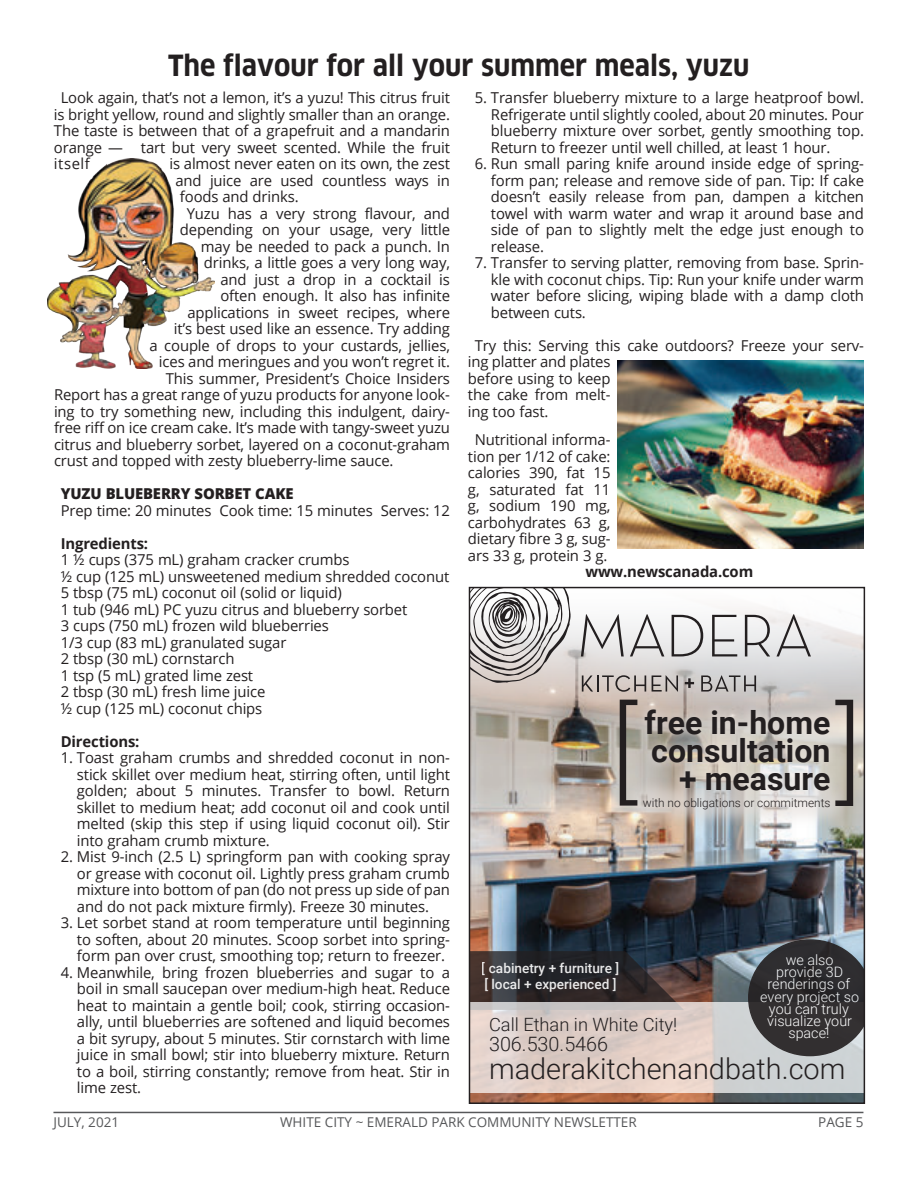
<style>
.page{position:relative;width:918px;height:1188px;background:#fff}
.page>*{position:absolute;margin:0;border:0;box-sizing:border-box;transform-origin:0 0}
.t1{font:300 110.1px "Roboto";color:#231f20}
.t2{font:300 109.8px "Roboto";color:#231f20}
.t3{font:700 32.1px/27.8px "Roboto";color:#231f20}
.t4{font:300 28.95px "Roboto";color:#231f20}
.Body_Text{font:700 28.5px "Clan OT Narr";color:#231f20}
.t5{font:300 19.8px "Roboto";color:#231f20}
.t6{font:300 18.3px "Roboto";color:#231f20}
.Body_Text-2{font:15px/16.5px "Open Sans";letter-spacing:-.01em;color:#231f20;text-align:justify}
.Body_Text-3{font:700 15px "Open Sans";letter-spacing:-.01em;color:#231f20}
.Body_Text-4{font:800 15px "Open Sans";letter-spacing:-.01em;color:#231f20}
.t7{font:300 14.4px/12.1px "Roboto";color:#fff;text-align:center}
.t8{font:500 13.65px/15.3px "Roboto";color:#fff}
.t9{font:13.5px "Open Sans";color:#57585a}
.t10{font:300 11.85px "Roboto";color:#231f20}
</style>
<div class="page">
<img style="left:471px;top:607px;width:392px;height:495px">
<svg style="left:471px;top:951px;width:213px;height:51px;background:#312d2f"></svg>
<svg style="left:581px;top:614px;width:43px;height:42px"></svg>
<svg style="left:630px;top:614px;width:34px;height:42px"></svg>
<svg style="left:672px;top:615px;width:31px;height:41px"></svg>
<svg style="left:712px;top:615px;width:25px;height:41px"></svg>
<svg style="left:745px;top:615px;width:25px;height:41px"></svg>
<svg style="left:776px;top:614px;width:35px;height:42px"></svg>
<svg style="left:582px;top:675px;width:64px;height:17px"></svg>
<svg style="left:652px;top:675px;width:26px;height:17px"></svg>
<svg style="left:685px;top:678px;width:9px;height:10px"></svg>
<svg style="left:701px;top:675px;width:55px;height:17px"></svg>
<svg style="left:471px;top:589px;width:100px;height:94px"></svg>
<div style="left:622px;top:776px;width:230px;height:55px;background:#e5deda;opacity:.62"></div>
<div style="left:635px;top:700px;width:205px;height:101px;background:#e5deda;opacity:.75"></div>
<svg style="left:471px;top:1002px;width:392px;height:91px;background:#dacfca"></svg>
<svg style="left:748px;top:939px;width:115px;height:117px;background:#454548"></svg>
<hr style="left:53px;top:1112px;width:810px;height:1px;background:#57585a">
<img style="left:48px;top:159px;width:167px;height:210px">
<img style="left:618px;top:360px;width:245px;height:188px">
<p class="Body_Text" style="left:168px;top:49px;width:583px">The flavour for all your summer meals, yuzu</p>
<p class="Body_Text-2" style="left:54px;top:89px;width:398px;text-indent:7px">Look again, that’s not a lemon, it’s a yuzu! This citrus fruit is bright yellow, round and slightly smaller than an orange.<br>The taste is between that of a grapefruit and a mandarin orange — tart but very sweet scented. While the fruit itself</p>
<p class="Body_Text-2" style="left:175px;top:155px;width:276px;text-indent:-6px">is almost never eaten on its own, the zest and juice are used countless ways in foods and drinks.</p>
<p class="Body_Text-2" style="left:150px;top:204px;width:302px;text-align:right">Yuzu has a very strong flavour, and depending on your usage, very little may be needed to pack a punch. In<br>drinks, a little goes a very long way,<br>and just a drop in a cocktail is<br>often enough. It also has infinite applications in sweet recipes, where<br>it’s best used like an essence. Try adding<br>a couple of drops to your custards, jellies, ices and meringues and you won’t regret it.</p>
<p class="Body_Text-2" style="left:54px;top:369px;width:398px;text-indent:112px">This summer, President’s Choice Insiders Report has a great range of yuzu products for anyone look&shy;ing to try something new, including this indulgent, dairy&shy;free riff on ice cream cake. It’s made with tangy-sweet yuzu citrus and blueberry sorbet, layered on a coconut-graham crust and topped with zesty blueberry-lime sauce.</p>
<p class="Body_Text-4" style="left:61px;top:482px;width:234px">YUZU BLUEBERRY SORBET CAKE</p>
<p class="Body_Text-2" style="left:61px;top:501px;width:391px">Prep time: 20 minutes Cook time: 15 minutes Serves: 12</p>
<p class="Body_Text-3" style="left:61px;top:533px;width:89px">Ingredients:</p>
<p class="Body_Text-2" style="left:61px;top:551px;width:290px">1 ½ cups (375 mL) graham cracker crumbs</p>
<p class="Body_Text-2" style="left:61px;top:567px;width:390px">½ cup (125 mL) unsweetened medium shredded coconut</p>
<p class="Body_Text-2" style="left:61px;top:584px;width:283px">5 tbsp (75 mL) coconut oil (solid or liquid)</p>
<p class="Body_Text-2" style="left:61px;top:600px;width:348px">1 tub (946 mL) PC yuzu citrus and blueberry sorbet</p>
<p class="Body_Text-2" style="left:61px;top:617px;width:270px">3 cups (750 mL) frozen wild blueberries</p>
<p class="Body_Text-2" style="left:61px;top:633px;width:227px">1/3 cup (83 mL) granulated sugar</p>
<p class="Body_Text-2" style="left:61px;top:650px;width:175px">2 tbsp (30 mL) cornstarch</p>
<p class="Body_Text-2" style="left:61px;top:666px;width:194px">1 tsp (5 mL) grated lime zest</p>
<p class="Body_Text-2" style="left:61px;top:683px;width:206px">2 tbsp (30 mL) fresh lime juice</p>
<p class="Body_Text-2" style="left:61px;top:699px;width:203px">½ cup (125 mL) coconut chips</p>
<p class="Body_Text-3" style="left:61px;top:731px;width:80px">Directions:</p>
<p class="Body_Text-2" style="left:77px;top:749px;width:375px;text-indent:-16px">1. Toast graham crumbs and shredded coconut in non&shy;stick skillet over medium heat, stirring often, until light golden; about 5 minutes. Transfer to bowl. Return skillet to medium heat; add coconut oil and cook until melted (skip this step if using liquid coconut oil). Stir into graham crumb mixture.</p>
<p class="Body_Text-2" style="left:77px;top:848px;width:375px;text-indent:-16px">2. Mist 9-inch (2.5 L) springform pan with cooking spray or grease with coconut oil. Lightly press graham crumb mixture into bottom of pan (do not press up side of pan and do not pack mixture firmly). Freeze 30 minutes.</p>
<p class="Body_Text-2" style="left:77px;top:914px;width:375px;text-indent:-16px">3. Let sorbet stand at room temperature until beginning to soften, about 20 minutes. Scoop sorbet into spring&shy;form pan over crust, smoothing top; return to freezer.</p>
<p class="Body_Text-2" style="left:77px;top:963px;width:375px;text-indent:-16px">4. Meanwhile, bring frozen blueberries and sugar to a boil in small saucepan over medium-high heat. Reduce heat to maintain a gentle boil; cook, stirring occasion&shy;ally, until blueberries are softened and liquid becomes a bit syrupy, about 5 minutes. Stir cornstarch with lime juice in small bowl; stir into blueberry mixture. Return to a boil, stirring constantly; remove from heat. Stir in lime zest.</p>
<p class="Body_Text-2" style="left:491px;top:89px;width:375px;text-indent:-16px">5. Transfer blueberry mixture to a large heatproof bowl.<br>Refrigerate until slightly cooled, about 20 minutes. Pour blueberry mixture over sorbet, gently smoothing top.<br>Return to freezer until well chilled, at least 1 hour.</p>
<p class="Body_Text-2" style="left:491px;top:155px;width:375px;text-indent:-16px">6. Run small paring knife around inside edge of spring&shy;form pan; release and remove side of pan. Tip: If cake doesn’t easily release from pan, dampen a kitchen towel with warm water and wrap it around base and side of pan to slightly melt the edge just enough to release.</p>
<p class="Body_Text-2" style="left:491px;top:254px;width:375px;text-indent:-16px">7. Transfer to serving platter, removing from base. Sprin&shy;kle with coconut chips. Tip: Run your knife under warm water before slicing, wiping blade with a damp cloth between cuts.</p>
<p class="Body_Text-2" style="left:468px;top:336px;width:398px;text-align:left;text-indent:7px">Try this: Serving this cake outdoors? Freeze your serv&shy;ing platter and plates<br>before using to keep<br>the cake from melt-<br>ing too fast.</p>
<p class="Body_Text-2" style="left:468px;top:431px;width:144px;text-align:center">Nutritional informa&shy;tion per 1/12 of cake: calories 390, fat 15 g, saturated fat 11 g, sodium 190 mg, carbohydrates 63 g, dietary fibre 3 g, sug&shy;ars 33 g, protein 3 g.</p>
<p class="Body_Text-3" style="left:585px;top:561px;width:169px">www.newscanada.com</p>
<p class="t2" style="left:611px;top:673px;width:28px">[</p>
<p class="t1" style="left:835px;top:673px;width:28px">]</p>
<p class="t3" style="left:645px;top:708px;width:187px">free in-home consultation</p>
<p class="t3" style="left:679px;top:763px;width:153px">+ measure</p>
<p class="t10" style="left:643px;top:794px;width:189px">with no obligations or commitments</p>
<p class="t7" style="left:760px;top:953px;width:100px">we also<br>provide 3D renderings of every project so you can truly visualize your space!</p>
<p class="t8" style="left:482px;top:960px;width:139px">[ cabinetry + furniture ] [ local + experienced ]</p>
<p class="t6" style="left:489px;top:1012px;width:190px">Call Ethan in White City!</p>
<p class="t5" style="left:489px;top:1030px;width:121px">306.530.5466</p>
<p class="t4" style="left:489px;top:1048px;width:358px">maderakitchenandbath.com</p>
<p class="t9" style="left:53px;top:1113px;width:67px">JULY, 2021</p>
<p class="t9" style="left:280px;top:1113px;width:358px">WHITE CITY ~ EMERALD PARK COMMUNITY NEWSLETTER</p>
<p class="t9" style="left:818px;top:1113px;width:47px">PAGE 5</p>
</div>
